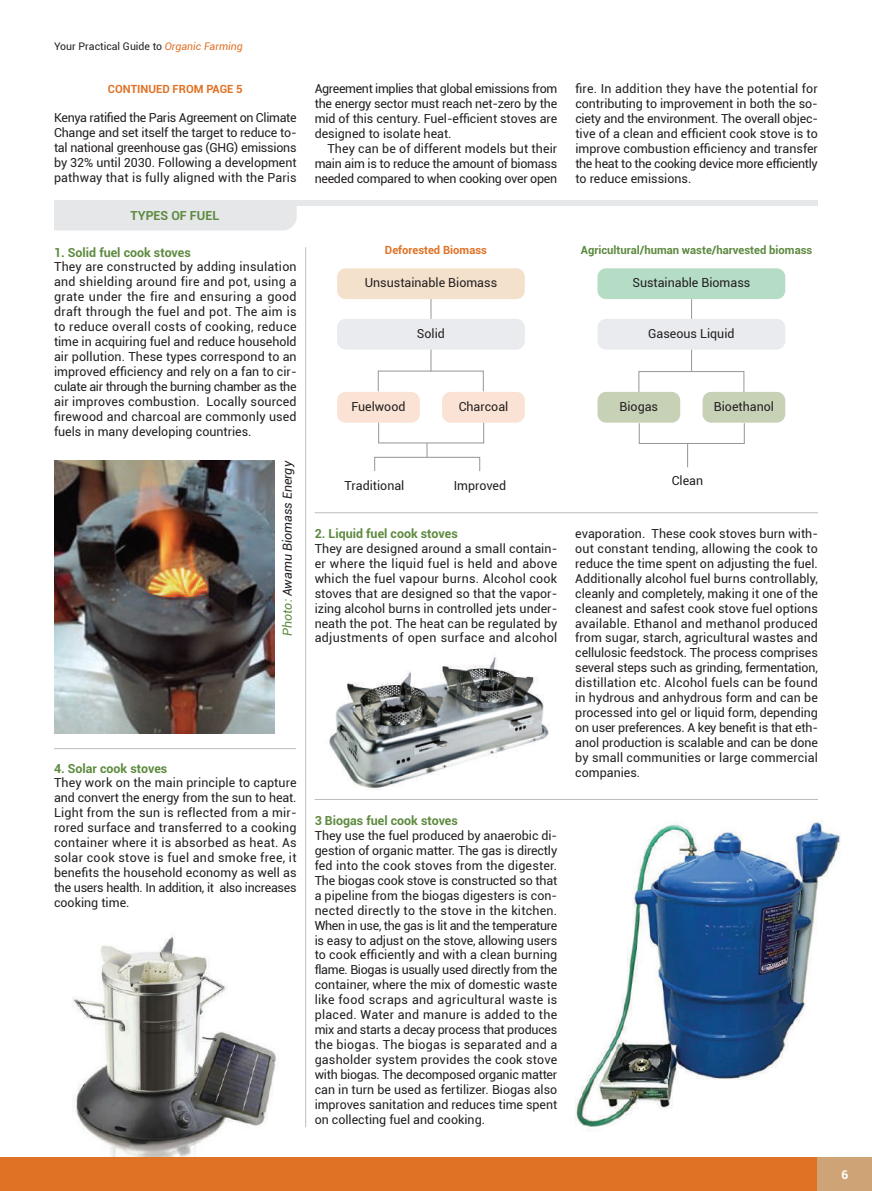
<style>
.page{position:relative;width:872px;height:1191px;background:#fff}
.page>*{position:absolute;margin:0;border:0;box-sizing:border-box;transform-origin:0 0}
.t1{font:12.45px/15px "Roboto";color:#231f20;text-align:justify}
.t2{font:700 12.45px "Roboto";color:#5d8a3f}
.t3{font:italic 12.45px "Roboto";color:#231f20}
.t4{font:700 12px "Roboto";color:#fff}
.t5{font:700 11.25px "Roboto";color:#5d8a3f}
.t6{font:700 11.25px "Roboto";color:#e07226}
.t7{font:10.5px "Roboto";color:#231f20}
.s1{font-style:italic;color:#e07226}
.s2{color:#5d8a3f}
</style>
<div class="page">
<img style="left:72px;top:935px;width:206px;height:222px">
<div style="left:0;top:1157px;width:872px;height:34px;background:#e07226"></div>
<div style="left:817px;top:1157px;width:55px;height:34px;background:#cea477"></div>
<img style="left:54px;top:460px;width:220px;height:273px">
<img style="left:575px;top:821px;width:266px;height:306px">
<img style="left:329px;top:657px;width:221px;height:133px">
<div style="left:54px;top:200px;width:764px;height:6px;background:#e6e7e9"></div>
<div style="left:54px;top:206px;width:243px;height:24px;background:#e6e7e9"></div>
<hr style="left:305px;top:247px;width:1px;height:880px;background:#bcbdc0">
<hr style="left:315px;top:799px;width:503px;height:1px;background:#bcbdc0">
<hr style="left:315px;top:512px;width:503px;height:1px;background:#bcbdc0">
<hr style="left:431px;top:299px;width:1px;height:72px;background:#939598">
<hr style="left:691px;top:299px;width:1px;height:72px;background:#939598">
<div style="left:337px;top:268px;width:188px;height:31px;background:#f4e1cc;border-radius:9px"></div>
<div style="left:597px;top:268px;width:188px;height:31px;background:#b5ddc5;border-radius:9px"></div>
<div style="left:337px;top:319px;width:188px;height:30px;background:#e9ebef;border-radius:9px"></div>
<div style="left:597px;top:319px;width:188px;height:30px;background:#e9ebef;border-radius:9px"></div>
<div style="left:337px;top:392px;width:83px;height:31px;background:#fae3d4;border-radius:9px"></div>
<div style="left:597px;top:392px;width:83px;height:31px;background:#c7d1b6;border-radius:9px"></div>
<div style="left:442px;top:392px;width:83px;height:31px;background:#fae3d4;border-radius:9px"></div>
<div style="left:702px;top:392px;width:83px;height:31px;background:#c7d1b6;border-radius:9px"></div>
<div style="left:638px;top:371px;width:106px;height:21px;border:1px solid #939598"></div>
<div style="left:378px;top:371px;width:105px;height:20px;border:1px solid #939598"></div>
<div style="left:374px;top:457px;width:106px;height:14px;border:1px solid #939598"></div>
<div style="left:378px;top:422px;width:106px;height:21px;border:1px solid #939598"></div>
<div style="left:639px;top:423px;width:105px;height:21px;border:1px solid #939598"></div>
<svg style="left:427px;top:443px;width:1px;height:14px"></svg>
<svg style="left:687px;top:443px;width:1px;height:24px"></svg>
<hr style="left:54px;top:748px;width:242px;height:1px;background:#bcbdc0">
<p class="t7" style="left:54px;top:39px;width:190px">Your Practical Guide to <span class="s1">Organic Farming</span></p>
<p class="t6" style="left:108px;top:81px;width:136px">CONTINUED FROM PAGE 5</p>
<p class="t1" style="left:54px;top:109px;width:244px">Kenya ratified the Paris Agreement on Climate Change and set itself the target to reduce to&shy;tal national greenhouse gas (GHG) emissions by 32% until 2030. Following a development pathway that is fully aligned with the Paris</p>
<p class="t2" style="left:130px;top:206px;width:90px">TYPES OF FUEL</p>
<p class="t2" style="left:54px;top:243px;width:138px">1. Solid fuel cook stoves</p>
<p class="t1" style="left:54px;top:259px;width:244px">They are constructed by adding insulation and shielding around fire and pot, using a grate under the fire and ensuring a good draft through the fuel and pot. The aim is to reduce overall costs of cooking, reduce time in acquiring fuel and reduce household air pollution. These types correspond to an improved efficiency and rely on a fan to cir&shy;culate air through the burning chamber as the air improves combustion. Locally sourced firewood and charcoal are commonly used fuels in many developing countries.</p>
<p class="t3" style="left:279px;top:636px;width:177px;rotate:-90deg"><span class="s2">Photo:</span> Awamu Biomass Energy</p>
<p class="t2" style="left:54px;top:759px;width:115px">4. Solar cook stoves</p>
<p class="t1" style="left:54px;top:775px;width:244px">They work on the main principle to capture and convert the energy from the sun to heat.<br>Light from the sun is reflected from a mir&shy;rored surface and transferred to a cooking container where it is absorbed as heat. As solar cook stove is fuel and smoke free, it benefits the household economy as well as the users health. In addition, it also increases cooking time.</p>
<p class="t1" style="left:315px;top:81px;width:244px">Agreement implies that global emissions from the energy sector must reach net-zero by the mid of this century. Fuel-efficient stoves are designed to isolate heat.</p>
<p class="t1" style="left:315px;top:141px;width:244px;text-indent:13px">They can be of different models but their main aim is to reduce the amount of biomass needed compared to when cooking over open</p>
<p class="t1" style="left:575px;top:81px;width:244px">fire. In addition they have the potential for contributing to improvement in both the so&shy;ciety and the environment. The overall objec&shy;tive of a clean and efficient cook stove is to improve combustion efficiency and transfer the heat to the cooking device more efficiently to reduce emissions.</p>
<p class="t6" style="left:385px;top:242px;width:103px">Deforested Biomass</p>
<p class="t5" style="left:581px;top:242px;width:233px">Agricultural/human waste/harvested biomass</p>
<p class="t1" style="left:365px;top:275px;width:134px">Unsustainable Biomass</p>
<p class="t1" style="left:632px;top:275px;width:119px">Sustainable Biomass</p>
<p class="t1" style="left:417px;top:326px;width:30px">Solid</p>
<p class="t1" style="left:648px;top:326px;width:88px">Gaseous Liquid</p>
<p class="t1" style="left:351px;top:399px;width:56px">Fuelwood</p>
<p class="t1" style="left:459px;top:399px;width:51px">Charcoal</p>
<p class="t1" style="left:619px;top:399px;width:40px">Biogas</p>
<p class="t1" style="left:714px;top:399px;width:62px">Bioethanol</p>
<p class="t1" style="left:344px;top:477px;width:61px">Traditional</p>
<p class="t1" style="left:453px;top:477px;width:54px">Improved</p>
<p class="t2" style="left:315px;top:524px;width:145px">2. Liquid fuel cook stoves</p>
<p class="t1" style="left:315px;top:540px;width:244px">They are designed around a small contain&shy;er where the liquid fuel is held and above which the fuel vapour burns. Alcohol cook stoves that are designed so that the vapor&shy;izing alcohol burns in controlled jets under&shy;neath the pot. The heat can be regulated by adjustments of open surface and alcohol</p>
<p class="t2" style="left:315px;top:811px;width:145px">3 Biogas fuel cook stoves</p>
<p class="t1" style="left:315px;top:827px;width:244px">They use the fuel produced by anaerobic di&shy;gestion of organic matter. The gas is directly fed into the cook stoves from the digester.<br>The biogas cook stove is constructed so that a pipeline from the biogas digesters is con&shy;nected directly to the stove in the kitchen.<br>When in use, the gas is lit and the temperature is easy to adjust on the stove, allowing users to cook efficiently and with a clean burning flame. Biogas is usually used directly from the container, where the mix of domestic waste like food scraps and agricultural waste is placed. Water and manure is added to the mix and starts a decay process that produces the biogas. The biogas is separated and a gasholder system provides the cook stove with biogas. The decomposed organic matter can in turn be used as fertilizer. Biogas also improves sanitation and reduces time spent on collecting fuel and cooking.</p>
<p class="t1" style="left:671px;top:472px;width:33px">Clean</p>
<p class="t1" style="left:575px;top:525px;width:244px">evaporation. These cook stoves burn with&shy;out constant tending, allowing the cook to reduce the time spent on adjusting the fuel.<br>Additionally alcohol fuel burns controllably, cleanly and completely, making it one of the cleanest and safest cook stove fuel options available. Ethanol and methanol produced from sugar, starch, agricultural wastes and cellulosic feedstock. The process comprises several steps such as grinding, fermentation, distillation etc. Alcohol fuels can be found in hydrous and anhydrous form and can be processed into gel or liquid form, depending on user preferences. A key benefit is that eth&shy;anol production is scalable and can be done by small communities or large commercial companies.</p>
<p class="t4" style="left:841px;top:1166px;width:8px">6</p>
</div>
